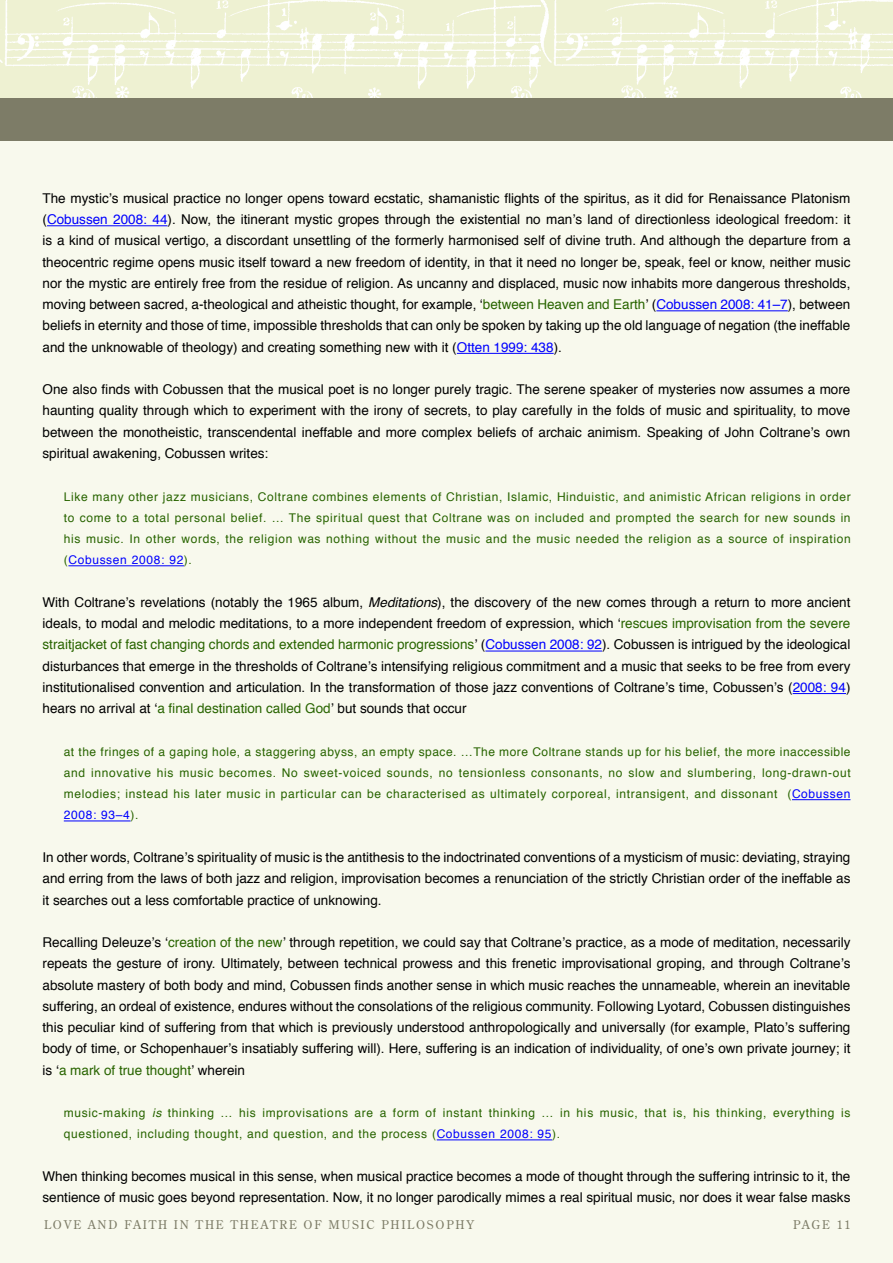
<style>
.page{position:relative;width:893px;height:1263px;background:#f8f9ed}
.page>*{position:absolute;margin:0;border:0;box-sizing:border-box;transform-origin:0 0}
.Body_Copy__JMRO{font:13.5px/21.3px "Helvetica";color:#000;text-align:justify}
.Quote_Para_Text{font:12px/21.3px "Helvetica";letter-spacing:.055em;color:#286400;text-align:justify}
.t1{font:12px "Century Old Style Std";letter-spacing:.15em;color:#7d7c67}
.s1{color:#00f}
.s2{color:#286400}
.s3{font-style:italic}
</style>
<div class="page">
<img style="left:0;top:0;width:505px;height:98px">
<img style="left:505px;top:0;width:388px;height:98px">
<div style="left:0;top:98px;width:893px;height:43px;background:#7d7c67"></div>
<hr style="left:47px;top:225px;width:121px;height:1px;background:#00f">
<hr style="left:656px;top:310px;width:132px;height:1px;background:#00f">
<hr style="left:457px;top:353px;width:97px;height:1px;background:#00f">
<hr style="left:68px;top:565px;width:116px;height:1px;background:#00f">
<hr style="left:485px;top:651px;width:117px;height:1px;background:#00f">
<hr style="left:793px;top:693px;width:53px;height:1px;background:#00f">
<hr style="left:792px;top:799px;width:58px;height:1px;background:#00f">
<hr style="left:64px;top:821px;width:67px;height:1px;background:#00f">
<hr style="left:437px;top:1139px;width:115px;height:1px;background:#00f">
<p class="Body_Copy__JMRO" style="left:43px;top:188px;width:809px">The mystic’s musical practice no longer opens toward ecstatic, shamanistic flights of the spiritus, as it did for Renaissance Platonism (<span class="s1">Cobussen 2008: 44</span>). Now, the itinerant mystic gropes through the existential no man’s land of directionless ideological freedom: it is a kind of musical vertigo, a discordant unsettling of the formerly harmonised self of divine truth. And although the departure from a theocentric regime opens music itself toward a new freedom of identity, in that it need no longer be, speak, feel or know, neither music nor the mystic are entirely free from the residue of religion. As uncanny and displaced, music now inhabits more dangerous thresholds, moving between sacred, a-theological and atheistic thought, for example, ‘<span class="s2">between Heaven and Earth</span>’ (<span class="s1">Cobussen 2008: 41–7</span>), between beliefs in eternity and those of time, impossible thresholds that can only be spoken by taking up the old language of negation (the ineffable and the unknowable of theology) and creating something new with it (<span class="s1">Otten 1999: 438</span>).</p>
<p class="Body_Copy__JMRO" style="left:43px;top:379px;width:809px">One also finds with Cobussen that the musical poet is no longer purely tragic. The serene speaker of mysteries now assumes a more haunting quality through which to experiment with the irony of secrets, to play carefully in the folds of music and spirituality, to move between the monotheistic, transcendental ineffable and more complex beliefs of archaic animism. Speaking of John Coltrane’s own spiritual awakening, Cobussen writes:</p>
<p class="Quote_Para_Text" style="left:64px;top:486px;width:788px">Like many other jazz musicians, Coltrane combines elements of Christian, Islamic, Hinduistic, and animistic African religions in order to come to a total personal belief. … The spiritual quest that Coltrane was on included and prompted the search for new sounds in his music. In other words, the religion was nothing without the music and the music needed the religion as a source of inspiration (<span class="s1">Cobussen 2008: 92</span>).</p>
<p class="Body_Copy__JMRO" style="left:43px;top:592px;width:809px">With Coltrane’s revelations (notably the 1965 album, <span class="s3">Meditations</span>), the discovery of the new comes through a return to more ancient ideals, to modal and melodic meditations, to a more independent freedom of expression, which ‘<span class="s2">rescues improvisation from the severe straitjacket of fast changing chords and extended harmonic progressions</span>’ (<span class="s1">Cobussen 2008: 92</span>). Cobussen is intrigued by the ideological disturbances that emerge in the thresholds of Coltrane’s intensifying religious commitment and a music that seeks to be free from every institutionalised convention and articulation. In the transformation of those jazz conventions of Coltrane’s time, Cobussen’s (<span class="s1">2008: 94</span>) hears no arrival at ‘<span class="s2">a final destination called God</span>’ but sounds that occur</p>
<p class="Quote_Para_Text" style="left:64px;top:741px;width:788px">at the fringes of a gaping hole, a staggering abyss, an empty space. …The more Coltrane stands up for his belief, the more inaccessible and innovative his music becomes. No sweet-voiced sounds, no tensionless consonants, no slow and slumbering, long-drawn-out melodies; instead his later music in particular can be characterised as ultimately corporeal, intransigent, and dissonant (<span class="s1">Cobussen 2008: 93–4</span>).</p>
<p class="Body_Copy__JMRO" style="left:43px;top:847px;width:809px">In other words, Coltrane’s spirituality of music is the antithesis to the indoctrinated conventions of a mysticism of music: deviating, straying and erring from the laws of both jazz and religion, improvisation becomes a renunciation of the strictly Christian order of the ineffable as it searches out a less comfortable practice of unknowing.</p>
<p class="Body_Copy__JMRO" style="left:43px;top:932px;width:809px">Recalling Deleuze’s ‘<span class="s2">creation of the new</span>’ through repetition, we could say that Coltrane’s practice, as a mode of meditation, necessarily repeats the gesture of irony. Ultimately, between technical prowess and this frenetic improvisational groping, and through Coltrane’s absolute mastery of both body and mind, Cobussen finds another sense in which music reaches the unnameable, wherein an inevitable suffering, an ordeal of existence, endures without the consolations of the religious community. Following Lyotard, Cobussen distinguishes this peculiar kind of suffering from that which is previously understood anthropologically and universally (for example, Plato’s suffering body of time, or Schopenhauer’s insatiably suffering will). Here, suffering is an indication of individuality, of one’s own private journey; it is ‘<span class="s2">a mark of true thought</span>’ wherein</p>
<p class="Quote_Para_Text" style="left:64px;top:1102px;width:788px">music-making <span class="s3">is</span> thinking … his improvisations are a form of instant thinking … in his music, that is, his thinking, everything is questioned, including thought, and question, and the process (<span class="s1">Cobussen 2008: 95</span>).</p>
<p class="Body_Copy__JMRO" style="left:43px;top:1166px;width:809px">When thinking becomes musical in this sense, when musical practice becomes a mode of thought through the suffering intrinsic to it, the sentience of music goes beyond representation. Now, it no longer parodically mimes a real spiritual music, nor does it wear false masks</p>
<p class="t1" style="left:44px;top:1217px;width:431px">LOVE AND FAITH IN THE THEATRE OF MUSIC PHILOSOPHY</p>
<p class="t1" style="left:793px;top:1217px;width:59px">PAGE 11</p>
</div>
